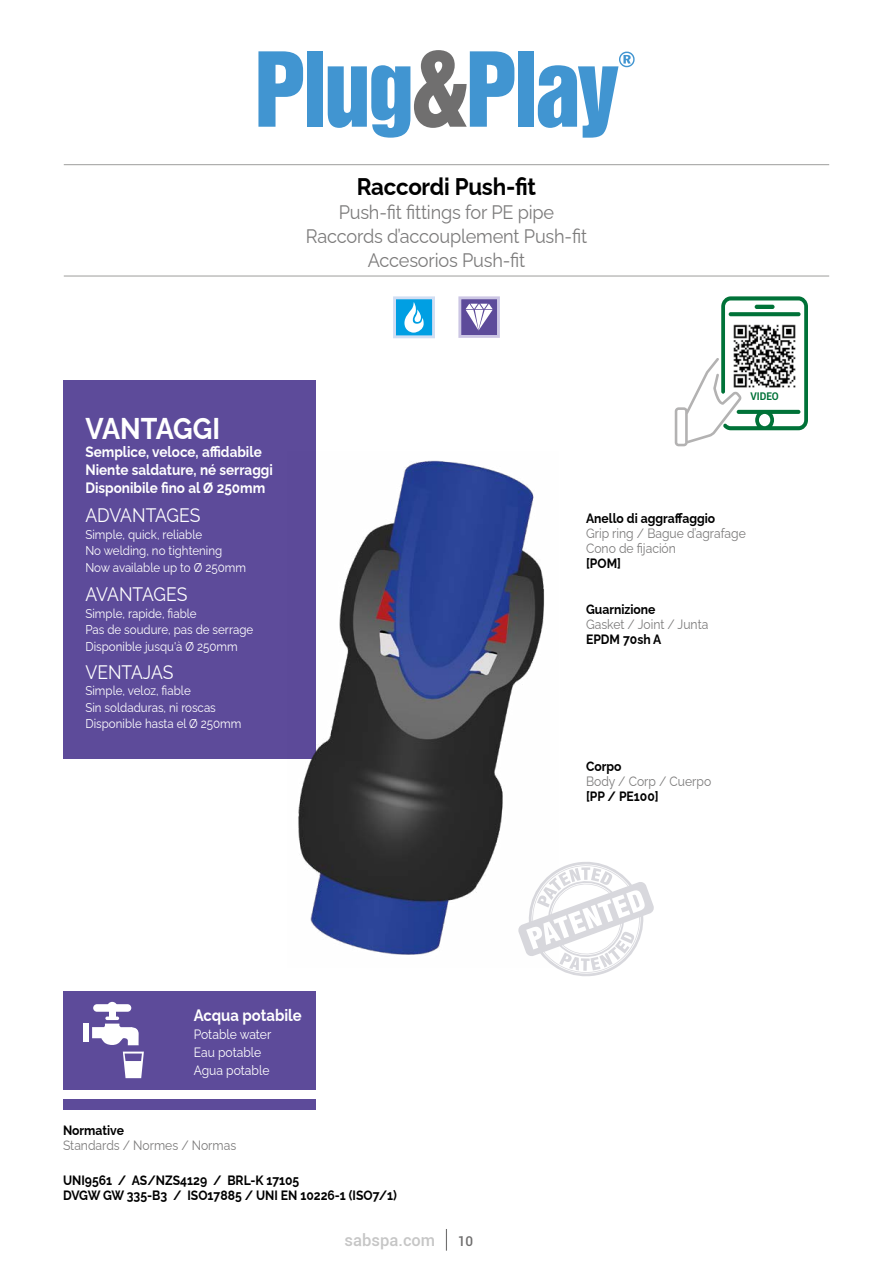
<style>
.page{position:relative;width:893px;height:1263px;background:#fff}
.page>*{position:absolute;margin:0;border:0;box-sizing:border-box;transform-origin:0 0}
.t1{font:700 30px "Raleway";color:#fff;scale:.9 1}
.t2{font:700 24px "Raleway";letter-spacing:-.01em;color:#000;scale:.93 1}
.t3{font:19.5px/24px "Raleway";letter-spacing:-.01em;color:#7c7b7b;text-align:center;scale:.93 1}
.t4{font:19.5px "Raleway";letter-spacing:-.005em;color:#fff;scale:.9 1}
.t5{font:700 16.5px "Raleway";color:#fff;scale:.9 1}
.t6{font:500 16.5px "Roboto";color:#c6c6c6}
.t7{font:700 15px/18px "Raleway";color:#fff;scale:.9 1}
.t8{font:700 13.5px/15px "Raleway";color:#000;scale:.9 1}
.t9{font:13.5px/15px "Raleway";color:#7c7b7b;scale:.9 1}
.t10{font:13.5px/18px "Raleway";color:#fff;scale:.9 1}
.t11{font:500 13.5px "Roboto";color:#706f6f}
.t12{font:12.9px/16.5px "Raleway";color:#fff;scale:.9 1}
.t13{font:700 10.65px "Roboto";color:#007238;scale:.95 1}
</style>
<div class="page">
<svg style="left:446px;top:1229px;width:1px;height:22px"></svg>
<div style="left:63px;top:1099px;width:253px;height:11px;background:#5d4b9a"></div>
<div style="left:63px;top:380px;width:253px;height:378px;background:#5d4b9a"></div>
<hr style="left:64px;top:164px;width:765px;height:1px;background:#9d9d9c">
<hr style="left:64px;top:276px;width:765px;height:1px;background:#9d9d9c">
<svg style="left:557px;top:862px;width:97px;height:114px"></svg>
<div style="left:63px;top:991px;width:253px;height:98px;background:#5d4b9a"></div>
<div style="left:93px;top:1004px;width:38px;height:8px;background:#fff;border-radius:4px"></div>
<svg style="left:105px;top:1016px;width:14px;height:4px"></svg>
<div style="left:107px;top:1002px;width:10px;height:10px;background:#fff;border-radius:50%"></div>
<div style="left:109px;top:1010px;width:6px;height:8px;background:#fff"></div>
<svg style="left:92px;top:1023px;width:47px;height:22px"></svg>
<div style="left:83px;top:1023px;width:6px;height:19px;background:#fff"></div>
<svg style="left:123px;top:1051px;width:21px;height:27px"></svg>
<svg style="left:258px;top:51px;width:45px;height:76px"></svg>
<div style="left:307px;top:51px;width:15px;height:76px;background:#4195d1"></div>
<svg style="left:328px;top:50px;width:186px;height:88px"></svg>
<div style="left:518px;top:51px;width:16px;height:76px;background:#4195d1"></div>
<svg style="left:538px;top:52px;width:97px;height:86px"></svg>
<img style="left:287px;top:460px;width:271px;height:508px">
<svg style="left:675px;top:296px;width:133px;height:150px"></svg>
<hr style="left:755px;top:305px;width:20px;height:4px;background:#007238;border-radius:2px">
<img style="left:733px;top:325px;width:63px;height:62px">
<div style="left:393px;top:296px;width:42px;height:42px;background:#009fe3;border:3px solid #d1def3"></div>
<svg style="left:404px;top:302px;width:20px;height:31px"></svg>
<div style="left:458px;top:296px;width:42px;height:42px;background:#5d4b9a;border:3px solid #ccc6e4"></div>
<svg style="left:466px;top:304px;width:27px;height:27px"></svg>
<h2 class="t2" style="left:357px;top:167px;width:194px">Raccordi Push-fit</h2>
<h3 class="t3" style="left:306px;top:198px;width:304px">Push-fit fittings for PE pipe<br>Raccords d’accouplement Push-fit<br>Accesorios Push-fit</h3>
<h1 class="t1" style="left:85px;top:405px;width:151px">VANTAGGI</h1>
<p class="t7" style="left:85px;top:441px;width:210px">Semplice, veloce, affidabile<br>Niente saldature, né serraggi<br>Disponibile fino al Ø 250mm</p>
<h3 class="t4" style="left:85px;top:500px;width:129px">ADVANTAGES</h3>
<p class="t12" style="left:85px;top:525px;width:180px">Simple, quick, reliable<br>No welding, no tightening<br>Now available up to Ø 250mm</p>
<h3 class="t4" style="left:85px;top:579px;width:115px">AVANTAGES</h3>
<p class="t12" style="left:85px;top:604px;width:188px">Simple, rapide, fiable<br>Pas de soudure, pas de serrage<br>Disponible jusqu'à Ø 250mm</p>
<h3 class="t4" style="left:85px;top:656px;width:99px">VENTAJAS</h3>
<p class="t12" style="left:85px;top:681px;width:175px">Simple, veloz, fiable<br>Sin soldaduras, ni roscas<br>Disponible hasta el Ø 250mm</p>
<p class="t13" style="left:750px;top:388px;width:32px">VIDEO</p>
<p class="t8" style="left:586px;top:510px;width:145px">Anello di aggraffaggio</p>
<p class="t9" style="left:586px;top:525px;width:179px">Grip ring / Bague d’agrafage<br>Cono de fijación</p>
<p class="t8" style="left:586px;top:555px;width:40px">[POM]</p>
<p class="t8" style="left:586px;top:600px;width:79px">Guarnizione</p>
<p class="t9" style="left:586px;top:615px;width:137px">Gasket / Joint / Junta</p>
<p class="t8" style="left:586px;top:630px;width:85px">EPDM 70sh A</p>
<p class="t8" style="left:586px;top:757px;width:41px">Corpo</p>
<p class="t9" style="left:586px;top:772px;width:141px">Body / Corp / Cuerpo</p>
<p class="t8" style="left:586px;top:787px;width:82px">[PP / PE100]</p>
<p class="t5" style="left:194px;top:1002px;width:122px">Acqua potabile</p>
<p class="t10" style="left:194px;top:1023px;width:88px">Potable water<br>Eau potable<br>Agua potable</p>
<p class="t8" style="left:63px;top:1122px;width:69px">Normative</p>
<p class="t9" style="left:63px;top:1136px;width:194px">Standards / Normes / Normas</p>
<p class="t8" style="left:63px;top:1171px;width:372px">UNI9561 / AS/NZS4129 / BRL-K 17105<br>DVGW GW 335-B3 / ISO17885 / UNI EN 10226-1 (ISO7/1)</p>
<p class="t6" style="left:345px;top:1229px;width:92px">sabspa.com</p>
<p class="t11" style="left:458px;top:1232px;width:17px">10</p>
</div>
